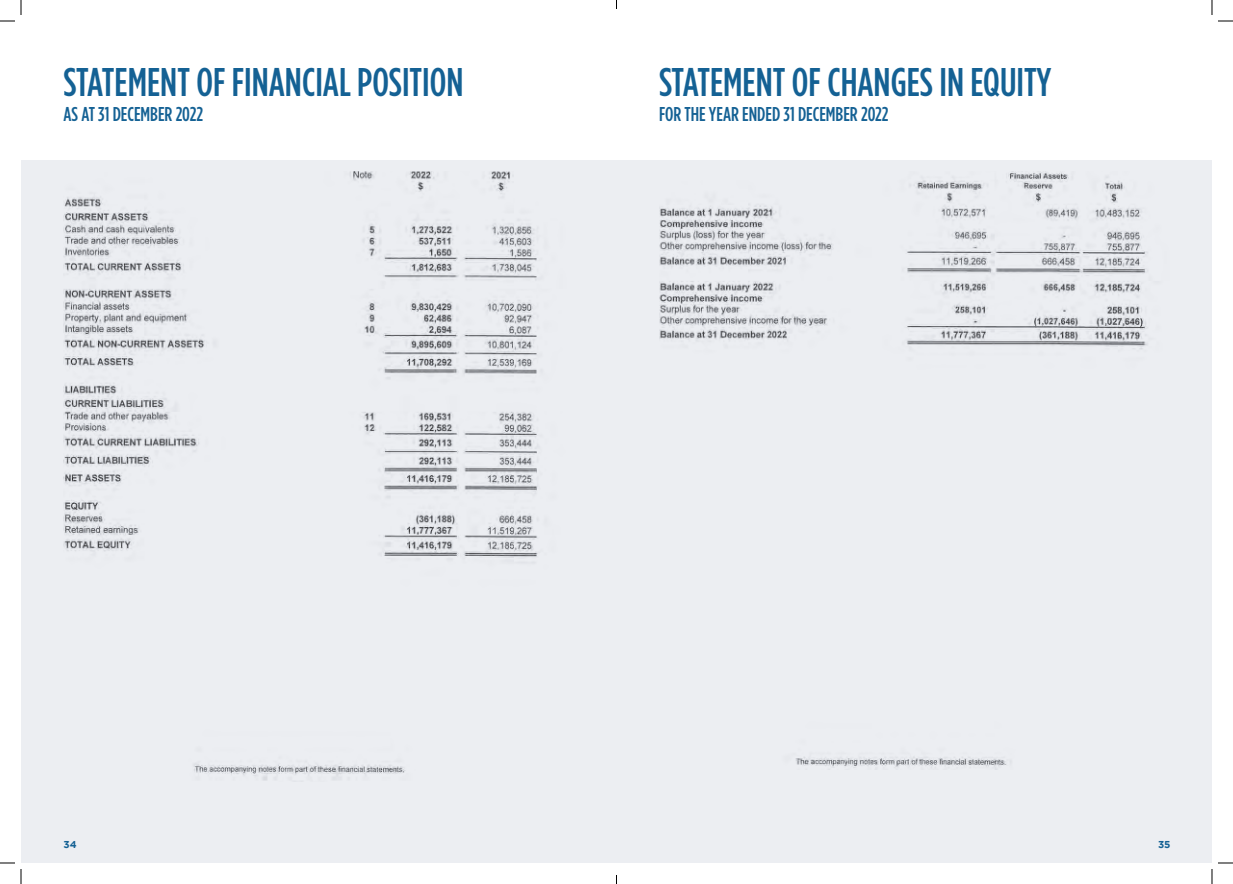
<style>
.page{position:relative;width:1233px;height:884px;background:#fff}
.page>*{position:absolute;margin:0;border:0;box-sizing:border-box;transform-origin:0 0}
.H4_Orange{font:500 40px "Gotham Condensed";color:#146194}
.H6_Orange{font:500 20px "Gotham Condensed";color:#146194}
.t1{font:700 10px "Gotham";color:#146194}
</style>
<div class="page">
<div style="left:21px;top:160px;width:1191px;height:703px;background:#eceef2"></div>
<img style="left:64px;top:171px;width:474px;height:610px">
<img style="left:659px;top:171px;width:489px;height:598px">
<svg style="left:1218px;top:20px;width:15px;height:2px"></svg>
<svg style="left:1218px;top:862px;width:15px;height:2px"></svg>
<svg style="left:0;top:0;width:22px;height:22px"></svg>
<svg style="left:0;top:862px;width:22px;height:22px"></svg>
<svg style="left:1211px;top:0;width:1px;height:15px"></svg>
<svg style="left:1211px;top:869px;width:1px;height:15px"></svg>
<p class="H4_Orange" style="left:64px;top:58px;width:401px">STATEMENT OF FINANCIAL POSITION</p>
<p class="H6_Orange" style="left:64px;top:103px;width:141px">AS AT 31 DECEMBER 2022</p>
<p class="H4_Orange" style="left:659px;top:58px;width:394px">STATEMENT OF CHANGES IN EQUITY</p>
<p class="H6_Orange" style="left:659px;top:103px;width:231px">FOR THE YEAR ENDED 31 DECEMBER 2022</p>
<p class="t1" style="left:64px;top:838px;width:15px">34</p>
<p class="t1" style="left:1158px;top:838px;width:14px">35</p>
</div>
